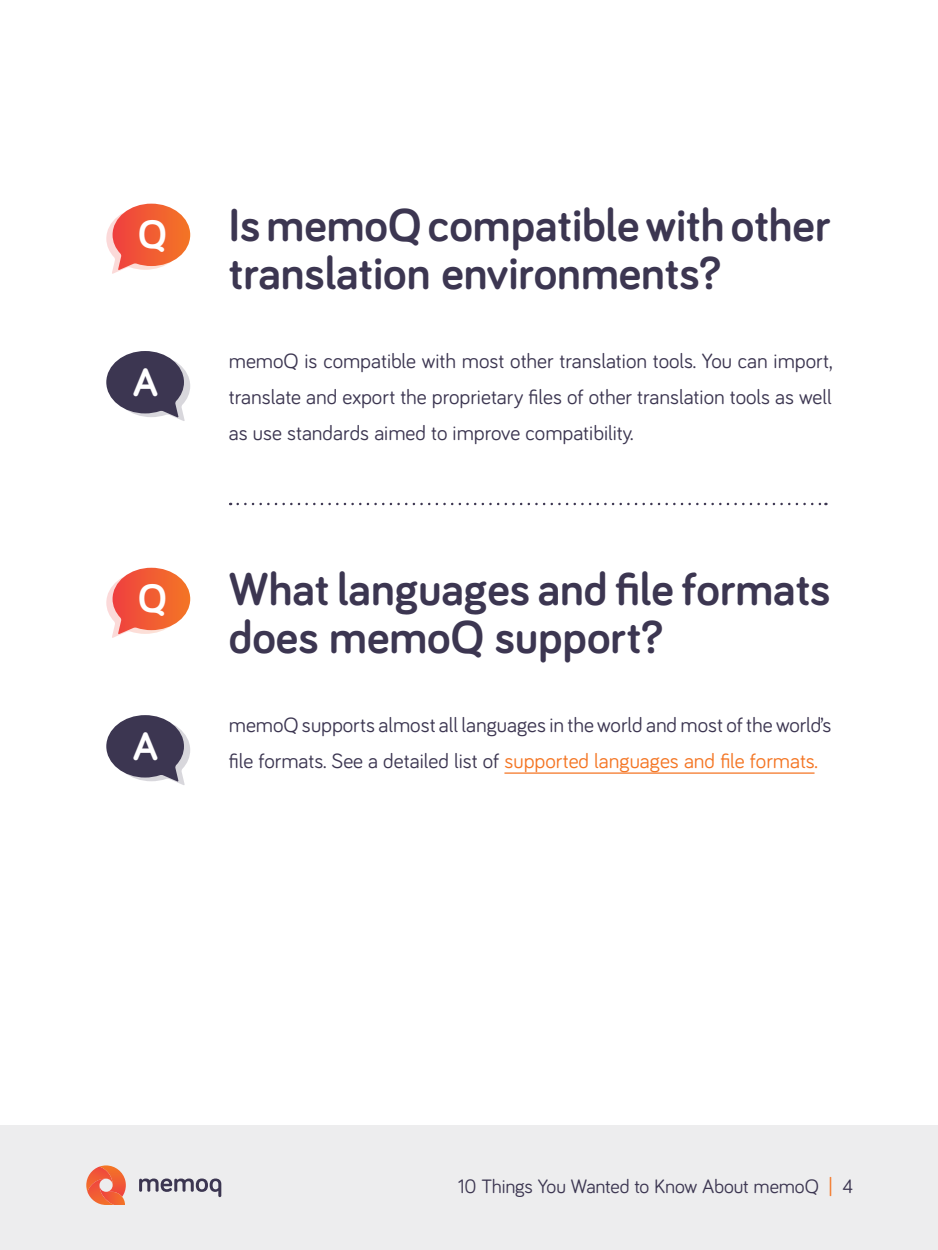
<style>
.page{position:relative;width:938px;height:1250px;background:#fff}
.page>*{position:absolute;margin:0;border:0;box-sizing:border-box;transform-origin:0 0}
.t1{font:700 47.5px/47.5px "Bariol";color:#3c3651}
.t2{font:700 40.88px "Bariol";color:#fff}
.t3{font:21.25px/36.2px "Bariol";color:#3c3651;text-align:justify}
.t4{font:20px "Bariol";letter-spacing:-.01em;color:#3c3651}
.s1{color:#f47523}
</style>
<div class="page">
<div style="left:0;top:1125px;width:938px;height:125px;background:#ededee"></div>
<svg style="left:139px;top:1179px;width:82px;height:18px"></svg>
<svg style="left:86px;top:1165px;width:40px;height:40px"></svg>
<hr style="left:504px;top:772px;width:310px;height:2px;background:#f47523">
<svg style="left:238px;top:503px;width:588px;height:2px"></svg>
<svg style="left:106px;top:204px;width:84px;height:70px"></svg>
<svg style="left:106px;top:568px;width:84px;height:70px"></svg>
<svg style="left:106px;top:351px;width:84px;height:70px"></svg>
<svg style="left:106px;top:715px;width:84px;height:70px"></svg>
<h2 class="t2" style="left:138px;top:207px;width:30px">Q</h2>
<h2 class="t2" style="left:133px;top:354px;width:27px">A</h2>
<h2 class="t2" style="left:138px;top:571px;width:30px">Q</h2>
<h2 class="t2" style="left:133px;top:718px;width:27px">A</h2>
<h1 class="t1" style="left:229px;top:200px;width:603px">Is memoQ compatible with other translation environments?</h1>
<p class="t3" style="left:229px;top:341px;width:605px">memoQ is compatible with most other translation tools. You can import, translate and export the proprietary files of other translation tools as well as use standards aimed to improve compatibility.</p>
<h1 class="t1" style="left:229px;top:564px;width:603px">What languages and file formats does memoQ support?</h1>
<p class="t3" style="left:229px;top:705px;width:604px">memoQ supports almost all languages in the world and most of the world’s file formats. See a detailed list of <span class="s1">supported languages and file formats.</span></p>
<p class="t4" style="left:458px;top:1173px;width:397px">10 Things You Wanted to Know About memoQ <span class="s1">|</span> 4</p>
</div>
